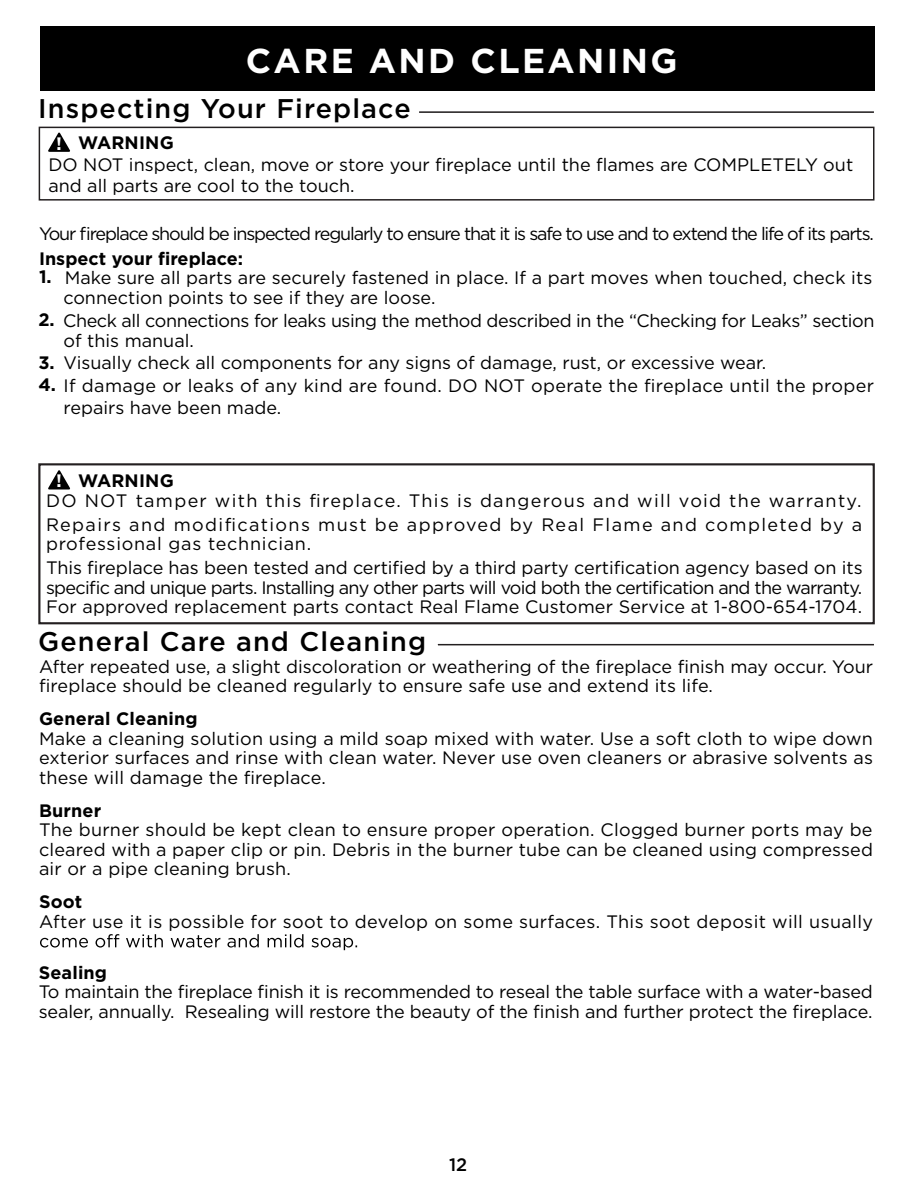
<style>
.page{position:relative;width:918px;height:1188px;background:#fff}
.page>*{position:absolute;margin:0;border:0;box-sizing:border-box;transform-origin:0 0}
.t1{font:700 34.5px "Gotham";letter-spacing:.07em;color:#fff}
.t2{font:500 27px "Gotham";letter-spacing:.04em;color:#000}
.t3{font:18px/19.5px "Gotham";color:#000}
.t4{font:18px/22.5px "Gotham";letter-spacing:.02em;color:#000}
.t5{font:18px/20.2px "Gotham";letter-spacing:.075em;color:#000}
.t6{font:18px/20.4px "Gotham";letter-spacing:-.025em;color:#000}
.t7{font:18px "Gotham";letter-spacing:-.065em;color:#000}
.t8{font:700 18px "Gotham";letter-spacing:.01em;color:#000}
.t9{font:500 18px "Gotham";color:#000}
.s1{font-weight:700;color:#fff}
.s2{font-weight:700}
</style>
<div class="page">
<div style="left:40px;top:26px;width:835px;height:65px;background:#000"></div>
<hr style="left:419px;top:111px;width:455px;height:2px;background:#231f20">
<div style="left:39px;top:127px;width:835px;height:74px;border:2px solid #231f20"></div>
<svg style="left:48px;top:132px;width:22px;height:20px"></svg>
<div style="left:38px;top:463px;width:837px;height:161px;border:2px solid #231f20"></div>
<svg style="left:48px;top:470px;width:22px;height:20px"></svg>
<hr style="left:438px;top:644px;width:436px;height:1px;background:#231f20">
<svg style="left:40px;top:934px;width:317px;height:16px"></svg>
<h1 class="t1" style="left:246px;top:38px;width:433px">CARE AND CLEANING</h1>
<h2 class="t2" style="left:38px;top:91px;width:374px">Inspecting Your Fireplace</h2>
<p class="t3" style="left:48px;top:131px;width:806px;line-height:21.3px;text-indent:8px"><span class="s1">!</span> <span class="s2">WARNING<br></span>DO NOT inspect, clean, move or store your fireplace until the flames are COMPLETELY out and all parts are cool to the touch.</p>
<p class="t7" style="left:39px;top:222px;width:836px">Your fireplace should be inspected regularly to ensure that it is safe to use and to extend the life of its parts.</p>
<p class="t8" style="left:39px;top:246px;width:206px">Inspect your fireplace:</p>
<p class="t3" style="left:63px;top:268px;width:810px;text-indent:-24px"><span class="s2">1.</span> Make sure all parts are securely fastened in place. If a part moves when touched, check its connection points to see if they are loose.</p>
<p class="t6" style="left:64px;top:310px;width:813px;text-indent:-25px"><span class="s2">2.</span> Check all connections for leaks using the method described in the “Checking for Leaks” section of this manual.</p>
<p class="t3" style="left:64px;top:353px;width:704px">Visually check all components for any signs of damage, rust, or excessive wear.</p>
<p class="t4" style="left:64px;top:374px;width:812px;text-indent:-25px"><span class="s2">4.</span> If damage or leaks of any kind are found. DO NOT operate the fireplace until the proper repairs have been made.</p>
<p class="t8" style="left:38px;top:351px;width:18px">3.</p>
<p class="t5" style="left:46px;top:470px;width:817px;text-indent:10px"><span class="s1">!</span> <span class="s2">WARNING<br></span>DO NOT tamper with this fireplace. This is dangerous and will void the warranty.</p>
<p class="t5" style="left:46px;top:514px;width:818px;line-height:19.5px">Repairs and modifications must be approved by Real Flame and completed by a professional gas technician.</p>
<p class="t3" style="left:46px;top:558px;width:818px;text-align:justify">This fireplace has been tested and certified by a third party certification agency based on its specific and unique parts. Installing any other parts will void both the certification and the warranty.<br>For approved replacement parts contact Real Flame Customer Service at 1-800-654-1704.</p>
<h2 class="t2" style="left:38px;top:623px;width:389px">General Care and Cleaning</h2>
<p class="t3" style="left:39px;top:656px;width:836px">After repeated use, a slight discoloration or weathering of the fireplace finish may occur. Your fireplace should be cleaned regularly to ensure safe use and extend its life.</p>
<p class="t8" style="left:39px;top:707px;width:160px">General Cleaning</p>
<p class="t3" style="left:39px;top:728px;width:836px;text-align:justify">Make a cleaning solution using a mild soap mixed with water. Use a soft cloth to wipe down exterior surfaces and rinse with clean water. Never use oven cleaners or abrasive solvents as these will damage the fireplace.</p>
<p class="t8" style="left:39px;top:799px;width:64px">Burner</p>
<p class="t3" style="left:39px;top:820px;width:835px;text-align:justify">The burner should be kept clean to ensure proper operation. Clogged burner ports may be cleared with a paper clip or pin. Debris in the burner tube can be cleaned using compressed air or a pipe cleaning brush.</p>
<p class="t8" style="left:39px;top:890px;width:45px">Soot</p>
<p class="t4" style="left:39px;top:910px;width:836px">After use it is possible for soot to develop on some surfaces. This soot deposit will usually</p>
<p class="t8" style="left:39px;top:961px;width:70px">Sealing</p>
<p class="t3" style="left:39px;top:982px;width:836px">To maintain the fireplace finish it is recommended to reseal the table surface with a water-based sealer, annually. Resealing will restore the beauty of the finish and further protect the fireplace.</p>
<p class="t9" style="left:449px;top:1153px;width:20px">12</p>
</div>
